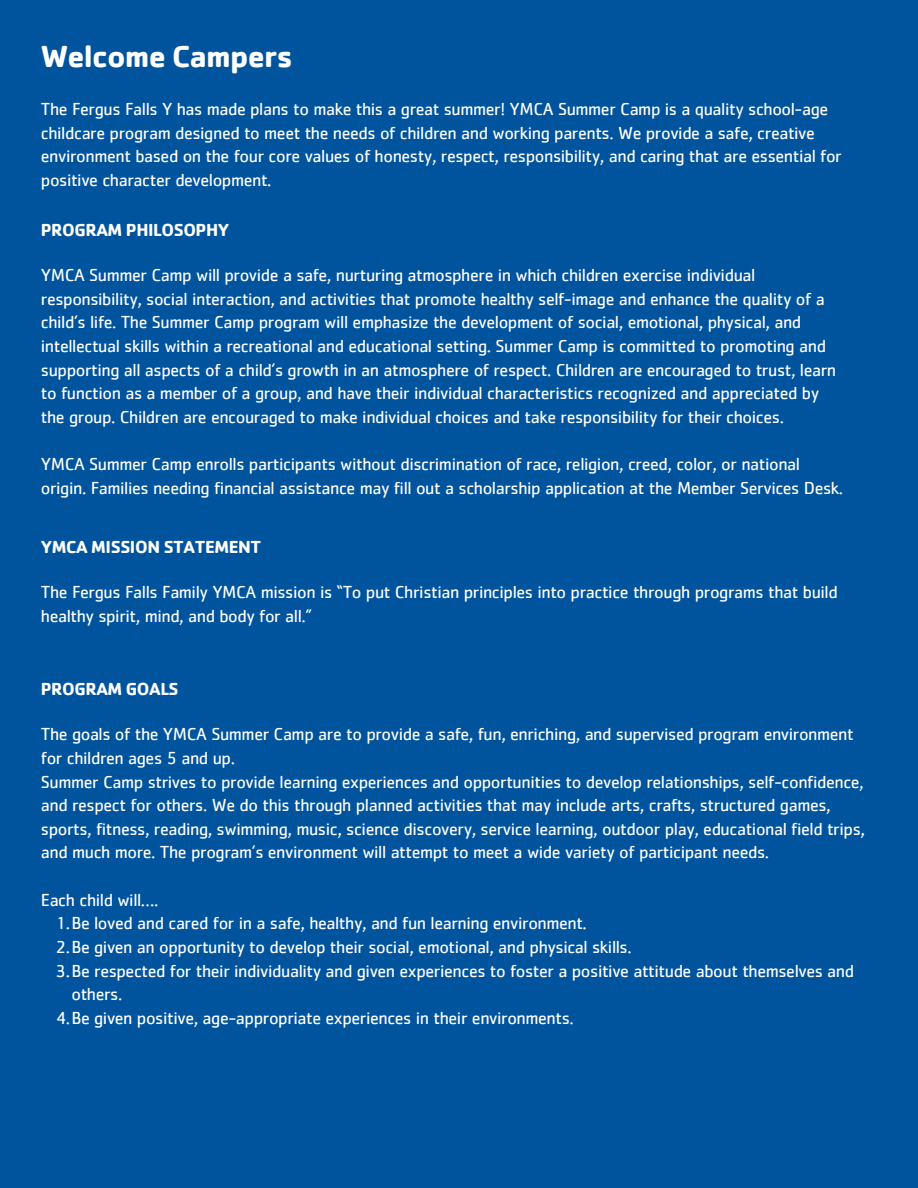
<style>
.page{position:relative;width:918px;height:1188px;background:#00549e}
.page>*{position:absolute;margin:0;border:0;box-sizing:border-box;transform-origin:0 0}
.t1{font:700 31.5px "Cachet";letter-spacing:-.025em;color:#fff}
.t2{font:18px/23.7px "Cachet";letter-spacing:-.025em;color:#fff}
.t3{font:700 18px "Cachet";letter-spacing:-.025em;color:#fff}
</style>
<div class="page">
<p class="t1" style="left:41px;top:36px;width:254px">Welcome Campers</p>
<p class="t2" style="left:41px;top:98px;width:802px">The Fergus Falls Y has made plans to make this a great summer! YMCA Summer Camp is a quality school-age childcare program designed to meet the needs of children and working parents. We provide a safe, creative environment based on the four core values of honesty, respect, responsibility, and caring that are essential for positive character development.</p>
<p class="t3" style="left:41px;top:218px;width:190px">PROGRAM PHILOSOPHY</p>
<p class="t2" style="left:41px;top:264px;width:797px">YMCA Summer Camp will provide a safe, nurturing atmosphere in which children exercise individual responsibility, social interaction, and activities that promote healthy self-image and enhance the quality of a child’s life. The Summer Camp program will emphasize the development of social, emotional, physical, and intellectual skills within a recreational and educational setting. Summer Camp is committed to promoting and supporting all aspects of a child’s growth in an atmosphere of respect. Children are encouraged to trust, learn to function as a member of a group, and have their individual characteristics recognized and appreciated by the group. Children are encouraged to make individual choices and take responsibility for their choices.</p>
<p class="t2" style="left:41px;top:453px;width:804px">YMCA Summer Camp enrolls participants without discrimination of race, religion, creed, color, or national origin. Families needing financial assistance may fill out a scholarship application at the Member Services Desk.</p>
<p class="t3" style="left:41px;top:535px;width:222px">YMCA MISSION STATEMENT</p>
<p class="t2" style="left:41px;top:581px;width:798px">The Fergus Falls Family YMCA mission is “To put Christian principles into practice through programs that build healthy spirit, mind, and body for all.”</p>
<p class="t3" style="left:41px;top:678px;width:139px">PROGRAM GOALS</p>
<p class="t2" style="left:41px;top:723px;width:814px">The goals of the YMCA Summer Camp are to provide a safe, fun, enriching, and supervised program environment for children ages 5 and up.</p>
<p class="t2" style="left:41px;top:771px;width:826px">Summer Camp strives to provide learning experiences and opportunities to develop relationships, self-confidence, and respect for others. We do this through planned activities that may include arts, crafts, structured games, sports, fitness, reading, swimming, music, science discovery, service learning, outdoor play, educational field trips, and much more. The program’s environment will attempt to meet a wide variety of participant needs.</p>
<p class="t2" style="left:41px;top:889px;width:119px">Each child will….</p>
<p class="t2" style="left:56px;top:912px;width:533px">1.Be loved and cared for in a safe, healthy, and fun learning environment.</p>
<p class="t2" style="left:56px;top:936px;width:578px">2.Be given an opportunity to develop their social, emotional, and physical skills.</p>
<p class="t2" style="left:71px;top:960px;width:784px;text-indent:-16px">3.Be respected for their individuality and given experiences to foster a positive attitude about themselves and others.</p>
<p class="t2" style="left:56px;top:1007px;width:519px">4.Be given positive, age-appropriate experiences in their environments.</p>
</div>
